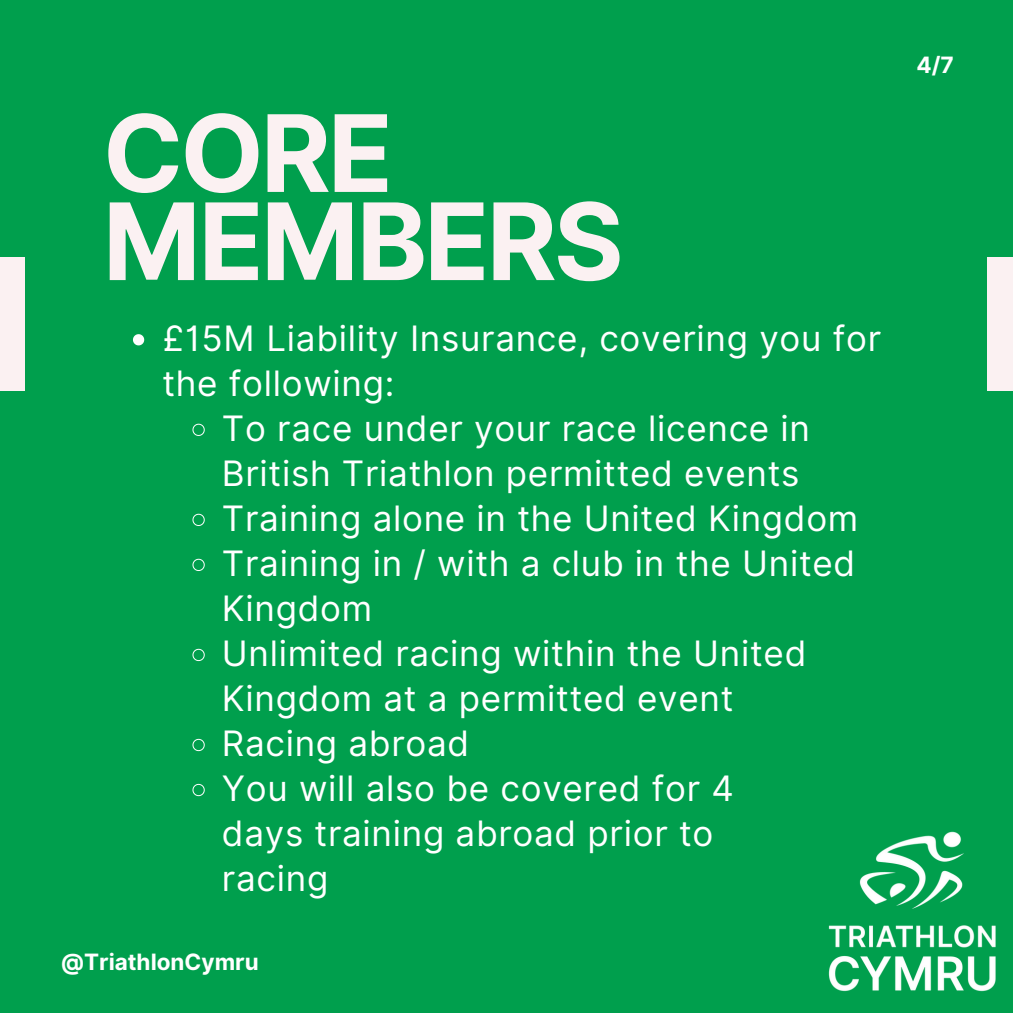
<style>
.page{position:relative;width:1013px;height:1013px;background:#fff}
.page>*{position:absolute;margin:0;border:0;box-sizing:border-box;transform-origin:0 0}
.t1{font:700 106.75px/88.1px "Inter";letter-spacing:-.03em;color:#fbf1f2}
.t2{font:35px/45px "Inter";letter-spacing:.02em;color:#fff}
.t3{font:700 22.5px "Inter";color:#fff}
</style>
<div class="page">
<div style="left:0;top:0;width:1012px;height:1012px;background:#009f4d"></div>
<div style="left:0;top:258px;width:25px;height:133px;background:#fbf1f2"></div>
<svg style="left:133px;top:334px;width:11px;height:11px"></svg>
<svg style="left:192px;top:423px;width:13px;height:13px"></svg>
<svg style="left:192px;top:513px;width:13px;height:13px"></svg>
<svg style="left:192px;top:558px;width:13px;height:13px"></svg>
<svg style="left:192px;top:648px;width:13px;height:13px"></svg>
<svg style="left:192px;top:738px;width:13px;height:13px"></svg>
<svg style="left:192px;top:783px;width:13px;height:13px"></svg>
<img style="left:828px;top:831px;width:168px;height:161px">
<div style="left:987px;top:258px;width:25px;height:133px;background:#fbf1f2"></div>
<p class="t1" style="left:103px;top:109px;width:522px">CORE<br>MEMBERS</p>
<p class="t2" style="left:162px;top:316px;width:720px">£15M Liability Insurance, covering you for the following:</p>
<p class="t2" style="left:222px;top:406px;width:589px">To race under your race licence in<br>British Triathlon permitted events</p>
<p class="t2" style="left:222px;top:496px;width:638px">Training alone in the United Kingdom</p>
<p class="t2" style="left:222px;top:541px;width:634px">Training in / with a club in the United<br>Kingdom</p>
<p class="t2" style="left:222px;top:631px;width:586px">Unlimited racing within the United<br>Kingdom at a permitted event</p>
<p class="t2" style="left:222px;top:721px;width:249px">Racing abroad</p>
<p class="t2" style="left:222px;top:766px;width:513px">You will also be covered for 4 days training abroad prior to racing</p>
<p class="t3" style="left:61px;top:948px;width:199px">@TriathlonCymru</p>
<p class="t3" style="left:916px;top:51px;width:39px">4/7</p>
</div>
